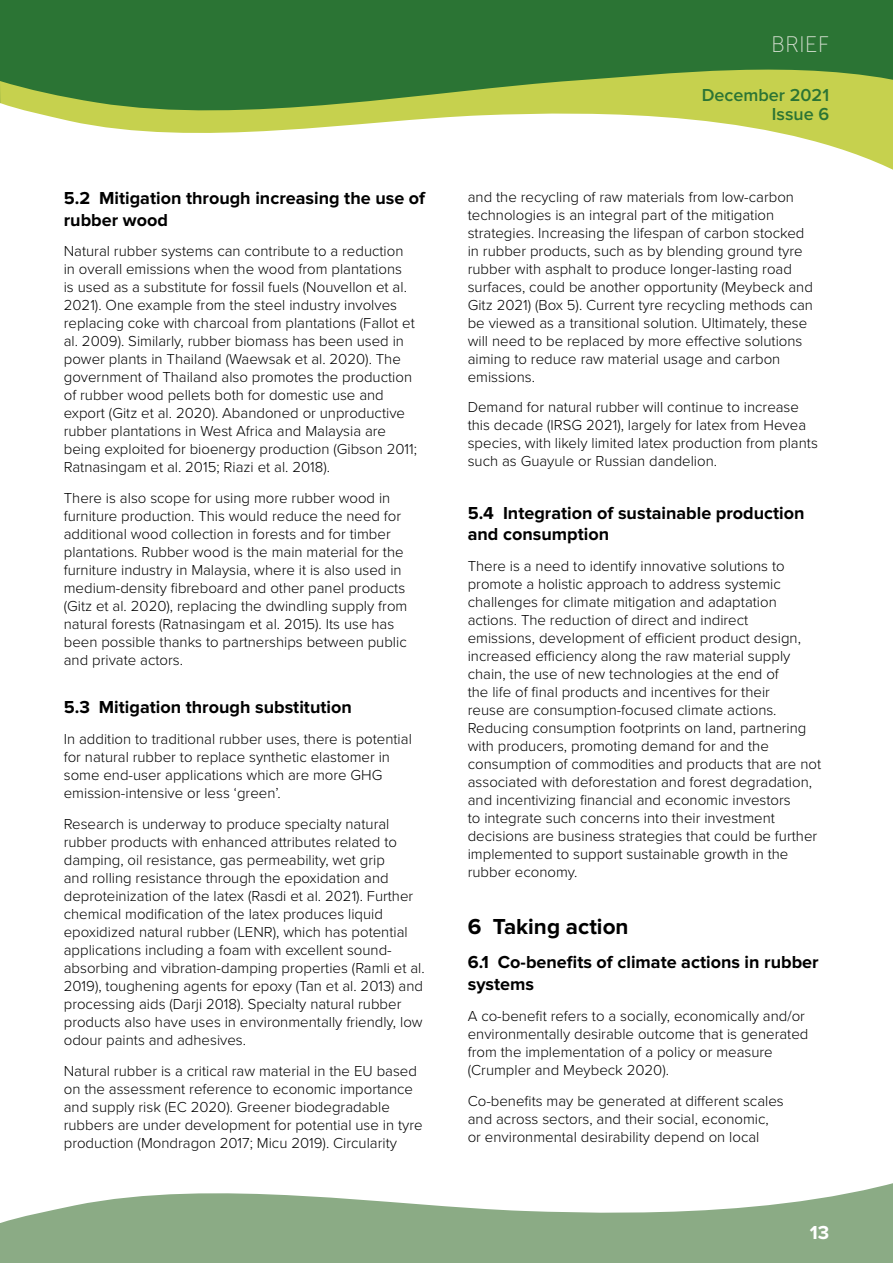
<style>
.page{position:relative;width:893px;height:1263px;background:#fff}
.page>*{position:absolute;margin:0;border:0;box-sizing:border-box;transform-origin:0 0}
.t1{font:700 22.5px "Proxima Nova";color:#000}
.t2{font:22.5px "Museo Sans 100";color:#d2ddce}
.t3{font:700 19.5px "Proxima Nova";color:#fff}
.t4{font:700 18px/21.6px "Proxima Nova";color:#000}
.t5{font:600 18px/19.5px "Proxima Nova";color:#2b7434;text-align:right}
.t6{font:300 15px/18px "Proxima Nova";color:#000}
</style>
<div class="page">
<svg style="left:1px;top:1183px;width:892px;height:80px;fill:#8bab85"></svg>
<svg style="left:0;top:1223px;width:1px;height:40px"></svg>
<div style="left:0;top:0;width:893px;height:103px;background:#2b7434"></div>
<svg style="left:0;top:69px;width:893px;height:101px"></svg>
<p class="t4" style="left:64px;top:188px;width:363px">5.2 Mitigation through increasing the use of rubber wood</p>
<p class="t6" style="left:64px;top:242px;width:355px">Natural rubber systems can contribute to a reduction in overall emissions when the wood from plantations<br>is used as a substitute for fossil fuels (Nouvellon et al.<br>2021). One example from the steel industry involves replacing coke with charcoal from plantations (Fallot et al. 2009). Similarly, rubber biomass has been used in power plants in Thailand (Waewsak et al. 2020). The government of Thailand also promotes the production of rubber wood pellets both for domestic use and export (Gitz et al. 2020). Abandoned or unproductive rubber plantations in West Africa and Malaysia are being exploited for bioenergy production (Gibson 2011; Ratnasingam et al. 2015; Riazi et al. 2018).</p>
<p class="t6" style="left:64px;top:488px;width:345px">There is also scope for using more rubber wood in furniture production. This would reduce the need for additional wood collection in forests and for timber plantations. Rubber wood is the main material for the furniture industry in Malaysia, where it is also used in medium-density fibreboard and other panel products (Gitz et al. 2020), replacing the dwindling supply from natural forests (Ratnasingam et al. 2015). Its use has been possible thanks to partnerships between public and private actors.</p>
<p class="t4" style="left:64px;top:697px;width:290px">5.3 Mitigation through substitution</p>
<p class="t6" style="left:64px;top:729px;width:350px">In addition to traditional rubber uses, there is potential for natural rubber to replace synthetic elastomer in some end-user applications which are more GHG emission-intensive or less ‘green’.</p>
<p class="t6" style="left:64px;top:814px;width:362px">Research is underway to produce specialty natural rubber products with enhanced attributes related to damping, oil resistance, gas permeability, wet grip<br>and rolling resistance through the epoxidation and deproteinization of the latex (Rasdi et al. 2021). Further chemical modification of the latex produces liquid epoxidized natural rubber (LENR), which has potential applications including a foam with excellent sound&shy;absorbing and vibration-damping properties (Ramli et al.<br>2019), toughening agents for epoxy (Tan et al. 2013) and processing aids (Darji 2018). Specialty natural rubber products also have uses in environmentally friendly, low odour paints and adhesives.</p>
<p class="t6" style="left:64px;top:1061px;width:360px">Natural rubber is a critical raw material in the EU based on the assessment reference to economic importance and supply risk (EC 2020). Greener biodegradable rubbers are under development for potential use in tyre production (Mondragon 2017; Micu 2019). Circularity</p>
<h1 class="t2" style="left:771px;top:32px;width:60px">BRIEF</h1>
<p class="t5" style="left:702px;top:85px;width:129px">December 2021<br>Issue 6</p>
<p class="t6" style="left:468px;top:187px;width:347px">and the recycling of raw materials from low-carbon technologies is an integral part of the mitigation strategies. Increasing the lifespan of carbon stocked in rubber products, such as by blending ground tyre rubber with asphalt to produce longer-lasting road surfaces, could be another opportunity (Meybeck and Gitz 2021) (Box 5). Current tyre recycling methods can be viewed as a transitional solution. Ultimately, these will need to be replaced by more effective solutions aiming to reduce raw material usage and carbon emissions.</p>
<p class="t6" style="left:468px;top:398px;width:352px">Demand for natural rubber will continue to increase this decade (IRSG 2021), largely for latex from Hevea species, with likely limited latex production from plants such as Guayule or Russian dandelion.</p>
<p class="t4" style="left:468px;top:502px;width:338px">5.4 Integration of sustainable production and consumption</p>
<p class="t6" style="left:468px;top:556px;width:355px">There is a need to identify innovative solutions to promote a holistic approach to address systemic challenges for climate mitigation and adaptation actions. The reduction of direct and indirect<br>emissions, development of efficient product design, increased efficiency along the raw material supply chain, the use of new technologies at the end of<br>the life of final products and incentives for their<br>reuse are consumption-focused climate actions.<br>Reducing consumption footprints on land, partnering with producers, promoting demand for and the consumption of commodities and products that are not associated with deforestation and forest degradation, and incentivizing financial and economic investors<br>to integrate such concerns into their investment decisions are business strategies that could be further implemented to support sustainable growth in the rubber economy.</p>
<h1 class="t1" style="left:468px;top:913px;width:162px">6 Taking action</h1>
<p class="t4" style="left:468px;top:952px;width:352px">6.1 Co-benefits of climate actions in rubber systems</p>
<p class="t6" style="left:468px;top:1006px;width:342px">A co-benefit refers to a socially, economically and/or environmentally desirable outcome that is generated from the implementation of a policy or measure (Crumpler and Meybeck 2020).</p>
<p class="t6" style="left:468px;top:1091px;width:318px">Co-benefits may be generated at different scales and across sectors, and their social, economic, or environmental desirability depend on local</p>
<h2 class="t3" style="left:810px;top:1221px;width:21px">13</h2>
</div>
